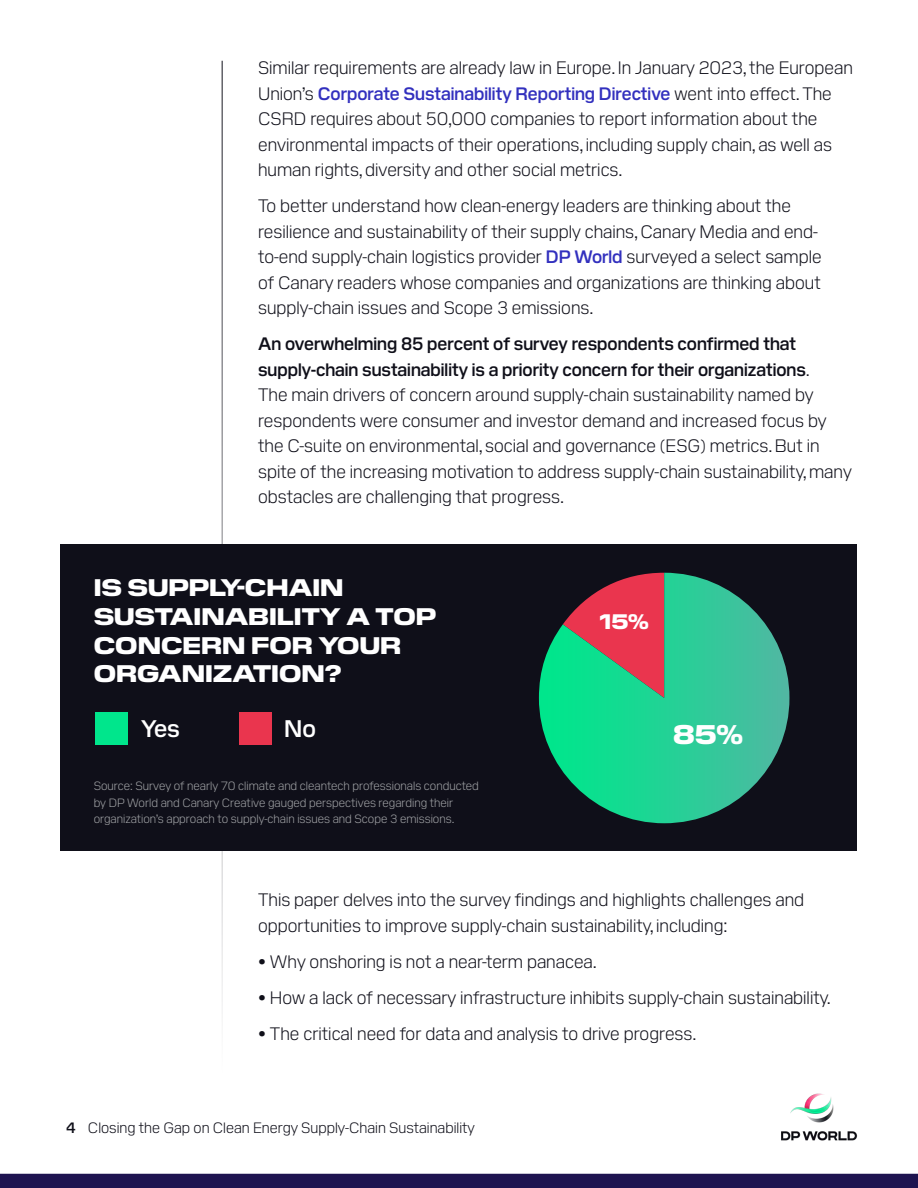
<style>
.page{position:relative;width:918px;height:1188px;background:#fff}
.page>*{position:absolute;margin:0;border:0;box-sizing:border-box;transform-origin:0 0}
.t1{font:800 27px "Pilat Wide";color:#fff}
.t2{font:800 24px/28.8px "Pilat Wide";color:#fff}
.t3{font:600 24px "Pilat";color:#fff}
.t4{font:800 21px "Pilat Wide";color:#fff}
.t5{font:300 18px/25.5px "Pilat";color:#0f0f19}
.t6{font:300 15px "Pilat";color:#0f0f19}
.t7{font:300 12px/16.5px "Pilat";color:#a1a3a6}
.s1{font-weight:600;color:#3230be}
.s2{font-weight:600}
</style>
<div class="page">
<div style="left:0;top:1174px;width:918px;height:14px;background:#1e1450"></div>
<img style="left:781px;top:1093px;width:76px;height:48px">
<hr style="left:222px;top:61px;width:1px;height:1012px;background:#0f0f19">
<div style="left:61px;top:545px;width:796px;height:306px;background:#0f0f19"></div>
<div style="left:95px;top:712px;width:33px;height:33px;background:#00e68c"></div>
<div style="left:239px;top:712px;width:32px;height:33px;background:#ea354e"></div>
<svg style="left:539px;top:573px;width:250px;height:250px"></svg>
<p class="t5" style="left:258px;top:54px;width:596px">Similar requirements are already law in Europe. In January 2023, the European Union’s <span class="s1">Corporate Sustainability Reporting Directive</span> went into effect. The CSRD requires about 50,000 companies to report information about the environmental impacts of their operations, including supply chain, as well as human rights, diversity and other social metrics.</p>
<p class="t5" style="left:258px;top:192px;width:565px">To better understand how clean-energy leaders are thinking about the resilience and sustainability of their supply chains, Canary Media and end&shy;to-end supply-chain logistics provider <span class="s1">DP World</span> surveyed a select sample of Canary readers whose companies and organizations are thinking about supply-chain issues and Scope 3 emissions.</p>
<p class="t5" style="left:258px;top:330px;width:595px"><span class="s2">An overwhelming 85 percent of survey respondents confirmed that supply-chain sustainability is a priority concern for their organizations</span>.<br>The main drivers of concern around supply-chain sustainability named by respondents were consumer and investor demand and increased focus by the C-suite on environmental, social and governance (ESG) metrics. But in spite of the increasing motivation to address supply-chain sustainability, many obstacles are challenging that progress.</p>
<h2 class="t2" style="left:94px;top:571px;width:344px">IS SUPPLY-CHAIN<br>SUSTAINABILITY A TOP<br>CONCERN FOR YOUR<br>ORGANIZATION?</h2>
<h2 class="t3" style="left:141px;top:711px;width:40px">Yes</h2>
<h2 class="t3" style="left:284px;top:711px;width:33px">No</h2>
<p class="t7" style="left:94px;top:777px;width:387px">Source: Survey of nearly 70 climate and cleantech professionals conducted by DP World and Canary Creative gauged perspectives regarding their organization’s approach to supply-chain issues and Scope 3 emissions.</p>
<p class="t4" style="left:600px;top:607px;width:51px">15%</p>
<h1 class="t1" style="left:673px;top:715px;width:72px">85%</h1>
<p class="t5" style="left:258px;top:886px;width:548px">This paper delves into the survey findings and highlights challenges and opportunities to improve supply-chain sustainability, including:</p>
<p class="t5" style="left:258px;top:947px;width:340px">• Why onshoring is not a near-term panacea.</p>
<p class="t5" style="left:258px;top:983px;width:574px">• How a lack of necessary infrastructure inhibits supply-chain sustainability.</p>
<p class="t5" style="left:258px;top:1019px;width:440px">• The critical need for data and analysis to drive progress.</p>
<p class="t6" style="left:66px;top:1116px;width:410px"><span class="s2">4</span> Closing the Gap on Clean Energy Supply-Chain Sustainability</p>
</div>
